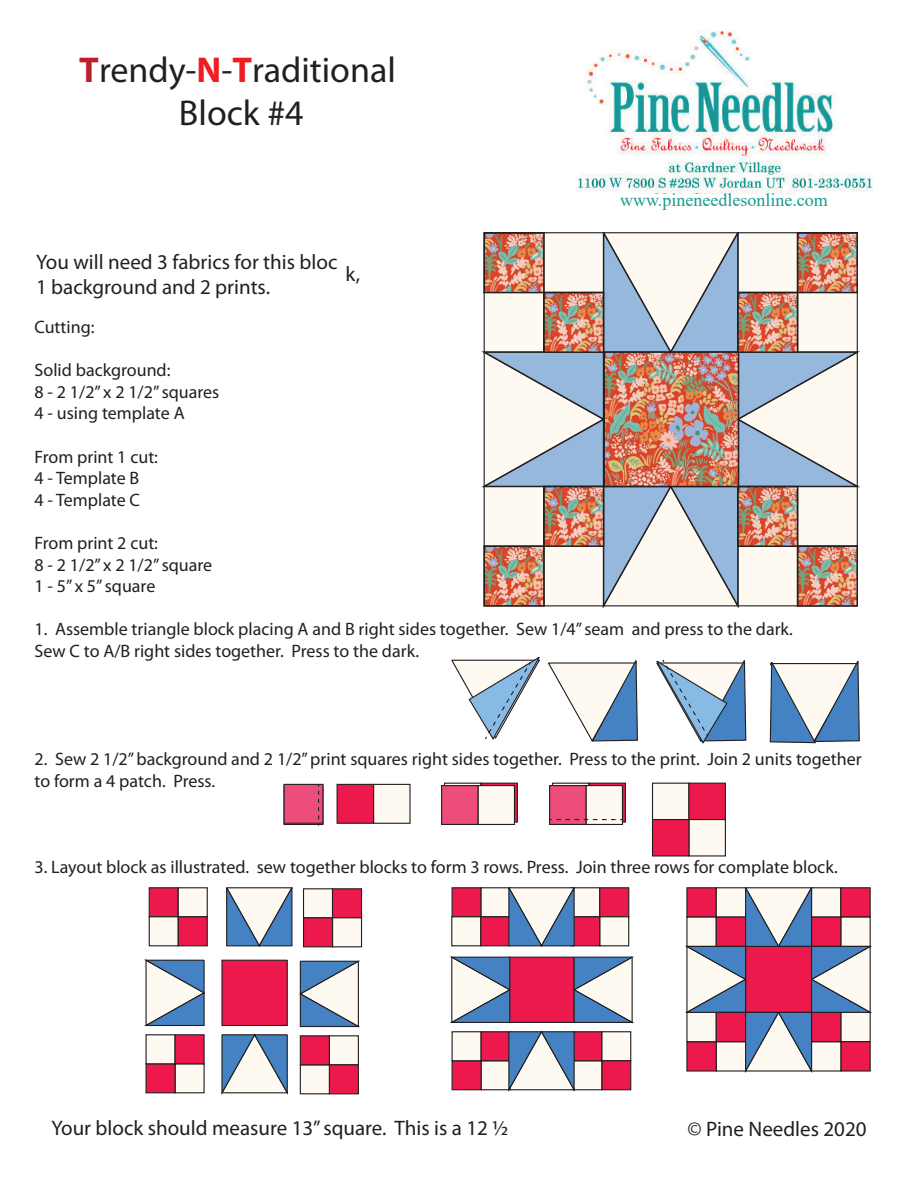
<style>
.page{position:relative;width:918px;height:1188px;background:#fff}
.page>*{position:absolute;margin:0;border:0;box-sizing:border-box;transform-origin:0 0}
.t1{font:36px/43.2px "Myriad Pro";color:#231f20;text-align:center}
.t2{font:21px "Myriad Pro";color:#231f20}
.t3{font:18px/21.6px "Myriad Pro";color:#231f20}
.t4{font:18px "Times New Roman";color:#169b8c}
.s1{font-weight:700;color:#be1d2c}
.s2{font-weight:700;color:#ee1d23}
</style>
<div class="page">
<img style="left:578px;top:31px;width:294px;height:162px">
<div style="left:149px;top:887px;width:30px;height:30px;background:#ed194d;border:1px solid #231f20"></div>
<div style="left:178px;top:887px;width:30px;height:30px;background:#fef9f1;border:1px solid #231f20"></div>
<div style="left:303px;top:888px;width:30px;height:30px;background:#fef9f1;border:1px solid #231f20"></div>
<div style="left:332px;top:888px;width:30px;height:30px;background:#ed194d;border:1px solid #231f20"></div>
<div style="left:332px;top:917px;width:30px;height:30px;background:#fef9f1;border:1px solid #231f20"></div>
<div style="left:329px;top:1035px;width:30px;height:30px;background:#fef9f1;border:1px solid #231f20"></div>
<div style="left:329px;top:1064px;width:30px;height:30px;background:#ed194d;border:1px solid #231f20"></div>
<div style="left:300px;top:1064px;width:30px;height:30px;background:#fef9f1;border:1px solid #231f20"></div>
<div style="left:175px;top:1063px;width:30px;height:30px;background:#fef9f1;border:1px solid #231f20"></div>
<div style="left:146px;top:1063px;width:30px;height:30px;background:#ed194d;border:1px solid #231f20"></div>
<div style="left:146px;top:1034px;width:30px;height:30px;background:#fef9f1;border:1px solid #231f20"></div>
<div style="left:149px;top:916px;width:30px;height:30px;background:#fef9f1;border:1px solid #231f20"></div>
<div style="left:303px;top:917px;width:30px;height:30px;background:#ed194d;border:1px solid #231f20"></div>
<div style="left:284px;top:785px;width:40px;height:40px;background:#231f20"></div>
<div style="left:284px;top:784px;width:40px;height:40px;background:#ec4d7b;border:1px solid #231f20"></div>
<div style="left:373px;top:784px;width:38px;height:40px;background:#fef9f1;border:1px solid #231f20"></div>
<div style="left:337px;top:784px;width:37px;height:40px;background:#ed194d;border:1px solid #231f20"></div>
<svg style="left:444px;top:783px;width:36px;height:2px"></svg>
<div style="left:480px;top:783px;width:38px;height:40px;background:#e6194b;border:1px solid #231f20"></div>
<div style="left:300px;top:1035px;width:30px;height:30px;background:#ed194d;border:1px solid #231f20"></div>
<svg style="left:221px;top:959px;width:67px;height:67px;background:#e01d4d"></svg>
<div style="left:178px;top:916px;width:30px;height:30px;background:#ed194d;border:1px solid #231f20"></div>
<svg style="left:144px;top:959px;width:61px;height:67px"></svg>
<div style="left:175px;top:1034px;width:30px;height:30px;background:#ed194d;border:1px solid #231f20"></div>
<svg style="left:221px;top:1033px;width:67px;height:62px"></svg>
<svg style="left:226px;top:887px;width:67px;height:60px"></svg>
<svg style="left:299px;top:960px;width:62px;height:68px"></svg>
<div style="left:452px;top:887px;width:30px;height:30px;background:#ed194d;border:1px solid #231f20"></div>
<div style="left:481px;top:887px;width:30px;height:30px;background:#fef9f1;border:1px solid #231f20"></div>
<div style="left:570px;top:887px;width:30px;height:30px;background:#fef9f1;border:1px solid #231f20"></div>
<div style="left:599px;top:887px;width:30px;height:30px;background:#ed194d;border:1px solid #231f20"></div>
<div style="left:599px;top:916px;width:30px;height:30px;background:#fef9f1;border:1px solid #231f20"></div>
<div style="left:451px;top:916px;width:30px;height:30px;background:#fef9f1;border:1px solid #231f20"></div>
<div style="left:570px;top:916px;width:30px;height:30px;background:#ed194d;border:1px solid #231f20"></div>
<div style="left:480px;top:916px;width:30px;height:30px;background:#ed194d;border:1px solid #231f20"></div>
<svg style="left:507px;top:887px;width:69px;height:60px"></svg>
<svg style="left:450px;top:956px;width:184px;height:136px"></svg>
<svg style="left:451px;top:657px;width:89px;height:83px"></svg>
<svg style="left:548px;top:660px;width:90px;height:82px"></svg>
<svg style="left:656px;top:659px;width:91px;height:85px"></svg>
<svg style="left:769px;top:661px;width:91px;height:83px"></svg>
<svg style="left:318px;top:784px;width:1px;height:42px"></svg>
<div style="left:477px;top:785px;width:38px;height:40px;background:#fef9f1;border:1px solid #231f20"></div>
<div style="left:441px;top:785px;width:38px;height:40px;background:#ec4d7b;border:1px solid #231f20"></div>
<svg style="left:552px;top:783px;width:36px;height:2px"></svg>
<div style="left:588px;top:783px;width:38px;height:40px;background:#e6194b;border:1px solid #231f20"></div>
<div style="left:585px;top:785px;width:38px;height:40px;background:#fef9f1;border:1px solid #231f20"></div>
<div style="left:549px;top:785px;width:38px;height:40px;background:#ec4d7b;border:1px solid #231f20"></div>
<svg style="left:550px;top:819px;width:72px;height:1px"></svg>
<div style="left:652px;top:783px;width:38px;height:37px;background:#fef9f1;border:1px solid #231f20"></div>
<div style="left:688px;top:783px;width:38px;height:37px;background:#ed194d;border:1px solid #231f20"></div>
<div style="left:688px;top:819px;width:38px;height:38px;background:#fef9f1;border:1px solid #231f20"></div>
<div style="left:652px;top:819px;width:38px;height:38px;background:#ed194d;border:1px solid #231f20"></div>
<svg style="left:685px;top:887px;width:187px;height:186px"></svg>
<img style="left:481px;top:232px;width:379px;height:377px">
<div style="left:797px;top:545px;width:61px;height:62px;border:2px solid #231f20"></div>
<h1 class="t1" style="left:79px;top:48px;width:318px"><span class="s1">T</span>rendy-<span class="s2">N</span>-<span class="s2">T</span>raditional<br>Block #4</h1>
<p class="t2" style="left:36px;top:249px;width:303px">You will need 3 fabrics for this bloc</p>
<p class="t2" style="left:36px;top:274px;width:236px">1 background and 2 prints.</p>
<p class="t2" style="left:346px;top:261px;width:16px">k,</p>
<p class="t4" style="left:620px;top:188px;width:209px">www.pineneedlesonline.com</p>
<p class="t3" style="left:34px;top:316px;width:62px">Cutting:</p>
<p class="t3" style="left:34px;top:359px;width:186px">Solid background:<br>8 - 2 1/2” x 2 1/2” squares<br>4 - using template A</p>
<p class="t3" style="left:34px;top:446px;width:125px">From print 1 cut:<br>4 - Template B<br>4 - Template C</p>
<p class="t3" style="left:34px;top:532px;width:179px">From print 2 cut:<br>8 - 2 1/2” x 2 1/2” square<br>1 - 5” x 5” square</p>
<p class="t3" style="left:34px;top:618px;width:760px">1. Assemble triangle block placing A and B right sides together. Sew 1/4” seam and press to the dark.<br>Sew C to A/B right sides together. Press to the dark.</p>
<p class="t3" style="left:34px;top:748px;width:829px">2. Sew 2 1/2” background and 2 1/2” print squares right sides together. Press to the print. Join 2 units together to form a 4 patch. Press.</p>
<p class="t3" style="left:34px;top:856px;width:805px">3. Layout block as illustrated. sew together blocks to form 3 rows. Press. Join three rows for complate block.</p>
<p class="t2" style="left:51px;top:1115px;width:458px">Your block should measure 13” square. This is a 12 ½</p>
<p class="t2" style="left:687px;top:1116px;width:181px">© Pine Needles 2020</p>
</div>
